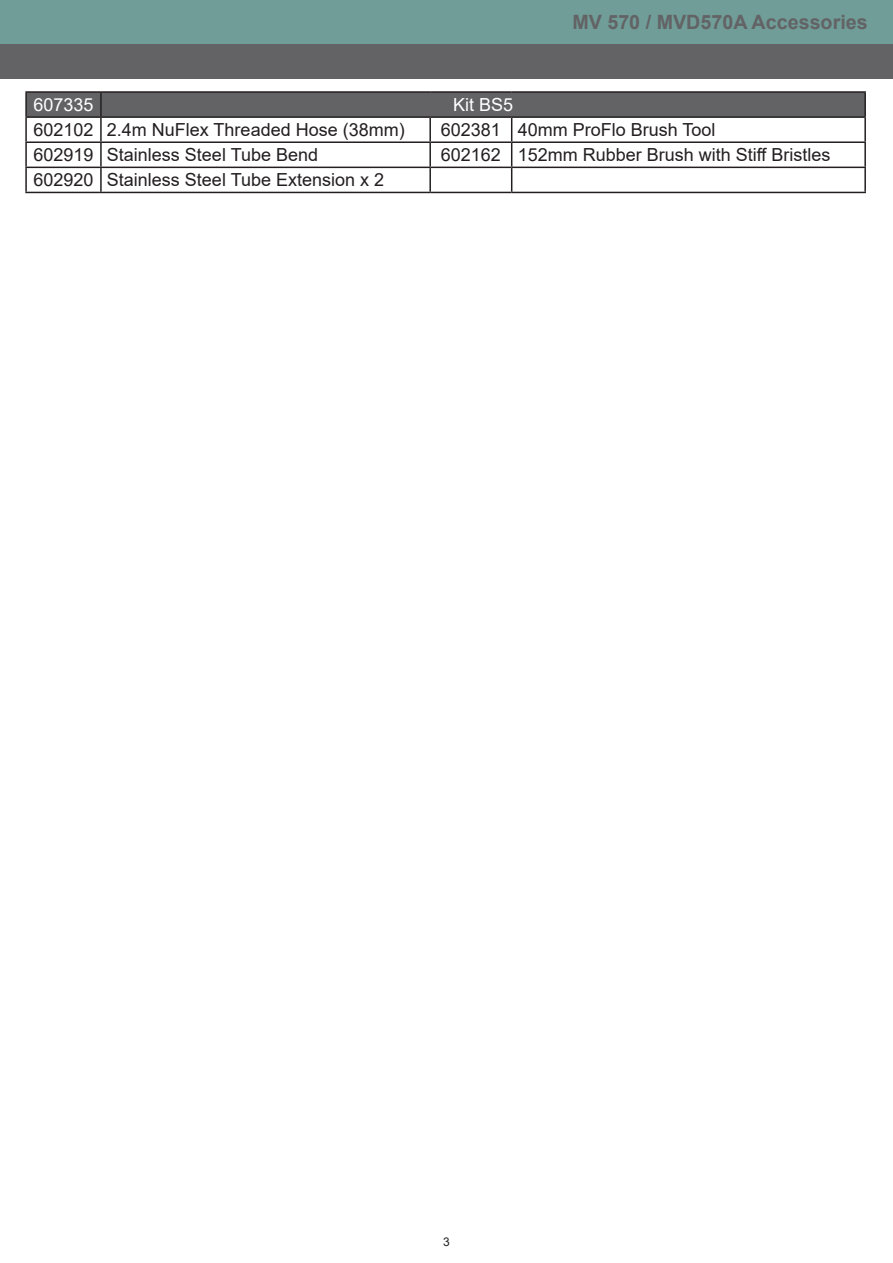
<style>
.page{position:relative;width:893px;height:1263px;background:#fff}
.page>*{position:absolute;margin:0;border:0;box-sizing:border-box;transform-origin:0 0}
.t1{font:700 19.65px "Arial";color:#636366}
.Box_Number{font:18px "Arial";color:#231f20}
.Box_Number-2{font:18px "Arial";color:#fff}
.t2{font:12px "Arial";color:#231f20}
</style>
<div class="page">
<div style="left:0;top:0;width:893px;height:52px;background:#709d97"></div>
<div style="left:0;top:44px;width:893px;height:35px;background:#636366"></div>
<hr style="left:25px;top:91px;width:76px;height:2px;background:#231f20">
<hr style="left:25px;top:93px;width:2px;height:23px;background:#231f20">
<hr style="left:101px;top:91px;width:329px;height:2px;background:#231f20">
<hr style="left:430px;top:91px;width:82px;height:2px;background:#231f20">
<hr style="left:512px;top:91px;width:354px;height:2px;background:#231f20">
<hr style="left:864px;top:93px;width:2px;height:23px;background:#231f20">
<hr style="left:25px;top:116px;width:76px;height:2px;background:#231f20">
<hr style="left:25px;top:118px;width:2px;height:23px;background:#231f20">
<hr style="left:512px;top:116px;width:354px;height:2px;background:#231f20">
<hr style="left:864px;top:118px;width:2px;height:23px;background:#231f20">
<hr style="left:25px;top:141px;width:76px;height:2px;background:#231f20">
<hr style="left:25px;top:143px;width:2px;height:24px;background:#231f20">
<hr style="left:512px;top:141px;width:354px;height:2px;background:#231f20">
<hr style="left:864px;top:143px;width:2px;height:24px;background:#231f20">
<hr style="left:25px;top:167px;width:76px;height:1px;background:#231f20">
<hr style="left:25px;top:168px;width:2px;height:24px;background:#231f20">
<hr style="left:512px;top:167px;width:354px;height:1px;background:#231f20">
<svg style="left:26px;top:92px;width:839px;height:100px"></svg>
<hr style="left:864px;top:168px;width:2px;height:24px;background:#231f20">
<hr style="left:25px;top:192px;width:76px;height:1px;background:#231f20">
<hr style="left:101px;top:192px;width:329px;height:1px;background:#231f20">
<hr style="left:430px;top:192px;width:82px;height:1px;background:#231f20">
<hr style="left:512px;top:192px;width:354px;height:1px;background:#231f20">
<p class="t1" style="left:572px;top:9px;width:297px">MV 570 / MVD570A Accessories</p>
<p class="Box_Number-2" style="left:33px;top:92px;width:62px">607335</p>
<p class="Box_Number-2" style="left:453px;top:92px;width:62px">Kit BS5</p>
<p class="Box_Number" style="left:33px;top:117px;width:62px">602102</p>
<p class="Box_Number" style="left:107px;top:117px;width:299px">2.4m NuFlex Threaded Hose (38mm)</p>
<p class="Box_Number" style="left:441px;top:117px;width:62px">602381</p>
<p class="Box_Number" style="left:518px;top:117px;width:199px">40mm ProFlo Brush Tool</p>
<p class="Box_Number" style="left:33px;top:143px;width:62px">602919</p>
<p class="Box_Number" style="left:107px;top:143px;width:213px">Stainless Steel Tube Bend</p>
<p class="Box_Number" style="left:441px;top:143px;width:62px">602162</p>
<p class="Box_Number" style="left:518px;top:143px;width:314px">152mm Rubber Brush with Stiff Bristles</p>
<p class="Box_Number" style="left:33px;top:168px;width:62px">602920</p>
<p class="Box_Number" style="left:107px;top:168px;width:279px">Stainless Steel Tube Extension x 2</p>
<p class="t2" style="left:443px;top:1233px;width:8px">3</p>
</div>
